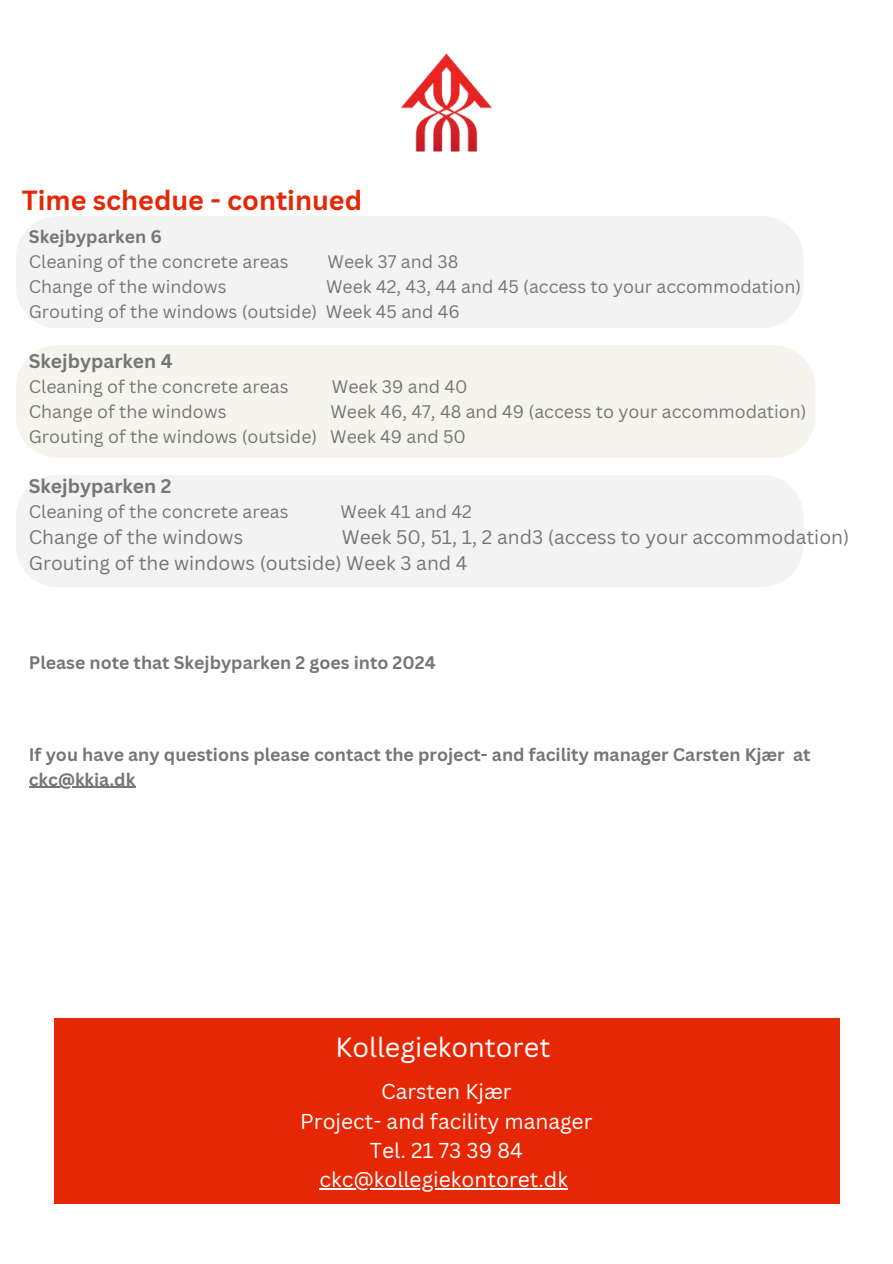
<style>
.page{position:relative;width:893px;height:1264px;background:#fff}
.page>*{position:absolute;margin:0;border:0;box-sizing:border-box;transform-origin:0 0}
.t1{font:700 27px "Canva Sans";color:#e62705}
.t2{font:27px "Canva Sans";color:#fff}
.t3{font:21px "Canva Sans";color:#fff}
.t4{font:19.2px "Canva Sans";color:#767676}
.t5{font:700 19.2px "Canva Sans";color:#767676}
.t6{font:17.7px "Canva Sans";color:#767676}
.t7{font:700 17.7px/24.8px "Canva Sans";color:#767676}
</style>
<div class="page">
<img style="left:401px;top:53px;width:91px;height:99px">
<div style="left:54px;top:1018px;width:785px;height:185px;background:#e62705"></div>
<div style="left:16px;top:345px;width:799px;height:113px;background:#f5f4ed"></div>
<div style="left:16px;top:216px;width:787px;height:112px;background:#f3f3f4"></div>
<div style="left:16px;top:475px;width:787px;height:111px;background:#f3f3f4"></div>
<hr style="left:29px;top:786px;width:106px;height:1px;background:#767676">
<hr style="left:319px;top:1188px;width:249px;height:1px;background:#fff">
<p class="t1" style="left:22px;top:181px;width:342px">Time schedue - continued</p>
<p class="t7" style="left:29px;top:224px;width:135px">Skejbyparken 6</p>
<p class="t6" style="left:29px;top:249px;width:261px">Cleaning of the concrete areas</p>
<p class="t6" style="left:327px;top:249px;width:132px">Week 37 and 38</p>
<p class="t6" style="left:29px;top:274px;width:199px">Change of the windows</p>
<p class="t6" style="left:326px;top:274px;width:476px">Week 42, 43, 44 and 45 (access to your accommodation)</p>
<p class="t6" style="left:29px;top:299px;width:432px">Grouting of the windows (outside) Week 45 and 46</p>
<p class="t5" style="left:29px;top:348px;width:145px">Skejbyparken 4</p>
<p class="t6" style="left:29px;top:374px;width:261px">Cleaning of the concrete areas</p>
<p class="t6" style="left:332px;top:374px;width:137px">Week 39 and 40</p>
<p class="t6" style="left:29px;top:399px;width:199px">Change of the windows</p>
<p class="t6" style="left:330px;top:399px;width:477px">Week 46, 47, 48 and 49 (access to your accommodation)</p>
<p class="t6" style="left:29px;top:423px;width:438px">Grouting of the windows (outside) Week 49 and 50</p>
<p class="t5" style="left:29px;top:472px;width:144px">Skejbyparken 2</p>
<p class="t6" style="left:29px;top:499px;width:261px">Cleaning of the concrete areas</p>
<p class="t6" style="left:340px;top:499px;width:133px">Week 41 and 42</p>
<p class="t4" style="left:29px;top:523px;width:216px">Change of the windows</p>
<p class="t4" style="left:342px;top:523px;width:509px">Week 50, 51, 1, 2 and3 (access to your accommodation)</p>
<p class="t4" style="left:29px;top:549px;width:440px">Grouting of the windows (outside) Week 3 and 4</p>
<p class="t7" style="left:29px;top:649px;width:408px">Please note that Skejbyparken 2 goes into 2024</p>
<p class="t7" style="left:29px;top:741px;width:783px">If you have any questions please contact the project- and facility manager Carsten Kjær at ckc@kkia.dk</p>
<p class="t2" style="left:335px;top:1028px;width:216px">Kollegiekontoret</p>
<p class="t3" style="left:381px;top:1077px;width:132px">Carsten Kjær</p>
<p class="t3" style="left:300px;top:1106px;width:293px">Project- and facility manager</p>
<p class="t3" style="left:370px;top:1135px;width:154px">Tel. 21 73 39 84</p>
<p class="t3" style="left:319px;top:1164px;width:250px">ckc@kollegiekontoret.dk</p>
</div>
